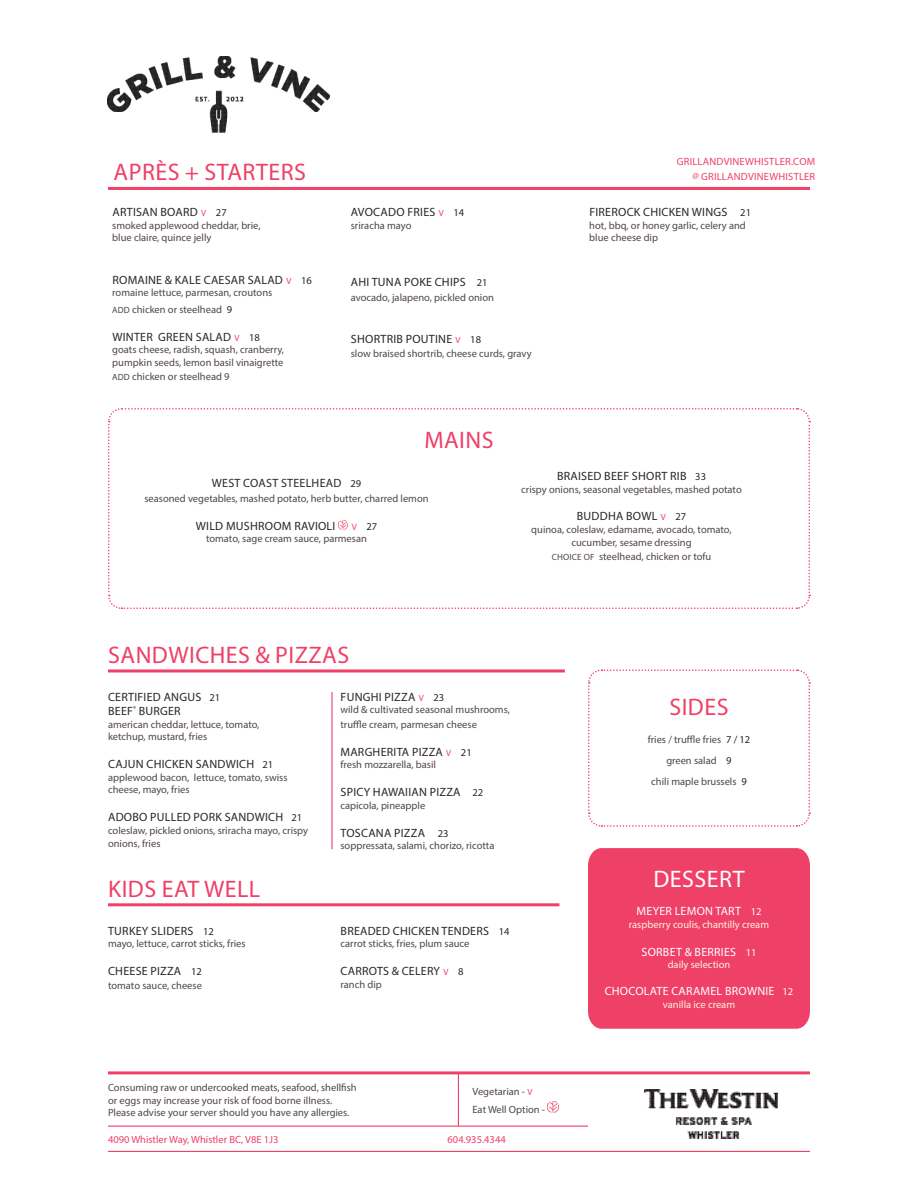
<style>
.page{position:relative;width:918px;height:1188px;background:#fff}
.page>*{position:absolute;margin:0;border:0;box-sizing:border-box;transform-origin:0 0}
.t1{font:24px "Myriad Pro";letter-spacing:.02em;color:#ef4066}
.t2{font:24px "Myriad Pro";letter-spacing:.02em;color:#fff}
.t3{font:12px/14.4px "Myriad Pro";letter-spacing:.02em;color:#292627}
.t4{font:12px "Myriad Pro";letter-spacing:.02em;color:#fff}
.t5{font:10.5px/12.6px "Myriad Pro";color:#504644}
.t6{font:10.5px "Myriad Pro";color:#fff4db}
.t7{font:10.5px "Myriad Pro";color:#ef4066}
.t8{font:10.5px "Myriad Pro";letter-spacing:.02em;color:#ef4066}
.t9{font:10.5px "Myriad Pro";color:#292627}
.s1{font-size:9px;color:#ef4066}
.s2{font-size:10.5px}
.s3{font-size:9px}
.s4{color:#292627}
</style>
<div class="page">
<svg style="left:108px;top:408px;width:703px;height:201px"></svg>
<svg style="left:547px;top:1102px;width:12px;height:11px"></svg>
<img style="left:108px;top:56px;width:222px;height:76px">
<hr style="left:108px;top:1071px;width:702px;height:3px;background:#ef4066">
<hr style="left:108px;top:1151px;width:702px;height:1px;background:#ef4066">
<hr style="left:108px;top:1126px;width:480px;height:1px;background:#ef4066">
<hr style="left:458px;top:1072px;width:1px;height:54px;background:#ef4066">
<hr style="left:108px;top:187px;width:702px;height:3px;background:#ef4066">
<hr style="left:108px;top:903px;width:451px;height:3px;background:#ef4066">
<hr style="left:108px;top:669px;width:457px;height:3px;background:#ef4066">
<img style="left:645px;top:1090px;width:133px;height:49px">
<svg style="left:588px;top:669px;width:223px;height:158px"></svg>
<div style="left:588px;top:848px;width:222px;height:181px;background:#ef4068"></div>
<hr style="left:331px;top:692px;width:2px;height:157px;background:#ef4066">
<p class="t1" style="left:114px;top:158px;width:194px">APRÈS + STARTERS</p>
<p class="t3" style="left:112px;top:205px;width:116px">ARTISAN BOARD <span class="s1">V</span> <span class="s2">27</span></p>
<p class="t5" style="left:112px;top:219px;width:150px">smoked applewood cheddar, brie, blue claire, quince jelly</p>
<p class="t3" style="left:112px;top:272px;width:201px">ROMAINE &amp; KALE CAESAR SALAD <span class="s1">V</span> <span class="s2">16</span></p>
<p class="t5" style="left:112px;top:286px;width:162px">romaine lettuce, parmesan, croutons</p>
<p class="t5" style="left:112px;top:303px;width:121px"><span class="s3">ADD</span> chicken or steelhead <span class="s4">9</span></p>
<p class="t3" style="left:112px;top:329px;width:149px">WINTER GREEN SALAD <span class="s1">V</span> <span class="s2">18</span></p>
<p class="t5" style="left:112px;top:343px;width:173px">goats cheese, radish, squash, cranberry,</p>
<p class="t5" style="left:112px;top:356px;width:173px">pumpkin seeds, lemon basil vinaigrette</p>
<p class="t5" style="left:112px;top:370px;width:119px"><span class="s3">ADD</span> chicken or steelhead 9</p>
<p class="t3" style="left:351px;top:205px;width:115px">AVOCADO FRIES <span class="s1">V</span> <span class="s2">14</span></p>
<p class="t5" style="left:351px;top:219px;width:62px">sriracha mayo</p>
<p class="t3" style="left:351px;top:275px;width:138px">AHI TUNA POKE CHIPS <span class="s2">21</span></p>
<p class="t5" style="left:351px;top:291px;width:145px">avocado, jalapeno, pickled onion</p>
<p class="t3" style="left:351px;top:332px;width:132px">SHORTRIB POUTINE <span class="s1">V</span> <span class="s2">18</span></p>
<p class="t5" style="left:351px;top:347px;width:182px">slow braised shortrib, cheese curds, gravy</p>
<p class="t1" style="left:424px;top:426px;width:71px">MAINS</p>
<p class="t8" style="left:677px;top:155px;width:140px">GRILLANDVINEWHISTLER.COM</p>
<p class="t8" style="left:693px;top:170px;width:124px"><span class="s3">@</span> GRILLANDVINEWHISTLER</p>
<p class="t3" style="left:589px;top:205px;width:163px">FIREROCK CHICKEN WINGS <span class="s2">21</span></p>
<p class="t5" style="left:589px;top:219px;width:158px">hot, bbq, or honey garlic, celery and blue cheese dip</p>
<p class="t3" style="left:212px;top:476px;width:151px">WEST COAST STEELHEAD <span class="s2">29</span></p>
<p class="t5" style="left:144px;top:492px;width:286px">seasoned vegetables, mashed potato, herb butter, charred lemon</p>
<p class="t3" style="left:196px;top:518px;width:141px">WILD MUSHROOM RAVIOLI</p>
<p class="t9" style="left:352px;top:520px;width:27px"><span class="s1">V</span> 27</p>
<p class="t5" style="left:206px;top:532px;width:162px">tomato, sage cream sauce, parmesan</p>
<p class="t3" style="left:557px;top:469px;width:150px">BRAISED BEEF SHORT RIB <span class="s2">33</span></p>
<p class="t5" style="left:521px;top:483px;width:222px">crispy onions, seasonal vegetables, mashed potato</p>
<p class="t3" style="left:577px;top:509px;width:111px">BUDDHA BOWL <span class="s1">V</span> <span class="s2">27</span></p>
<p class="t5" style="left:531px;top:523px;width:202px;text-align:center">quinoa, coleslaw, edamame, avocado, tomato, cucumber, sesame dressing</p>
<p class="t5" style="left:552px;top:550px;width:161px"><span class="s3">CHOICE OF</span> steelhead, chicken or tofu</p>
<p class="t1" style="left:108px;top:640px;width:243px">SANDWICHES &amp; PIZZAS</p>
<p class="t3" style="left:108px;top:689px;width:114px">CERTIFIED ANGUS <span class="s2">21<br></span>BEEF<sup>®</sup> BURGER</p>
<p class="t5" style="left:108px;top:718px;width:153px">american cheddar, lettuce, tomato, ketchup, mustard, fries</p>
<p class="t3" style="left:108px;top:757px;width:167px">CAJUN CHICKEN SANDWICH <span class="s2">21</span></p>
<p class="t5" style="left:108px;top:771px;width:181px">applewood bacon, lettuce, tomato, swiss cheese, mayo, fries</p>
<p class="t3" style="left:108px;top:810px;width:196px">ADOBO PULLED PORK SANDWICH <span class="s2">21</span></p>
<p class="t5" style="left:108px;top:824px;width:202px">coleslaw, pickled onions, sriracha mayo, crispy onions, fries</p>
<p class="t1" style="left:108px;top:874px;width:154px">KIDS EAT WELL</p>
<p class="t3" style="left:108px;top:923px;width:107px">TURKEY SLIDERS <span class="s2">12</span></p>
<p class="t5" style="left:108px;top:937px;width:139px">mayo, lettuce, carrot sticks, fries</p>
<p class="t3" style="left:108px;top:964px;width:95px">CHEESE PIZZA <span class="s2">12</span></p>
<p class="t5" style="left:108px;top:979px;width:96px">tomato sauce, cheese</p>
<p class="t3" style="left:341px;top:689px;width:105px">FUNGHI PIZZA <span class="s1">V</span> <span class="s2">23</span></p>
<p class="t5" style="left:340px;top:702px;width:171px;line-height:14.4px">wild &amp; cultivated seasonal mushrooms, truffle cream, parmesan cheese</p>
<p class="t3" style="left:341px;top:744px;width:133px">MARGHERITA PIZZA <span class="s1">V</span> <span class="s2">21</span></p>
<p class="t5" style="left:340px;top:758px;width:97px">fresh mozzarella, basil</p>
<p class="t3" style="left:341px;top:785px;width:144px">SPICY HAWAIIAN PIZZA <span class="s2">22</span></p>
<p class="t5" style="left:340px;top:799px;width:86px">capicola, pineapple</p>
<p class="t3" style="left:341px;top:825px;width:110px">TOSCANA PIZZA <span class="s2">23</span></p>
<p class="t5" style="left:340px;top:839px;width:156px">soppressata, salami, chorizo, ricotta</p>
<p class="t3" style="left:341px;top:923px;width:170px">BREADED CHICKEN TENDERS <span class="s2">14</span></p>
<p class="t5" style="left:340px;top:937px;width:131px">carrot sticks, fries, plum sauce</p>
<p class="t3" style="left:341px;top:964px;width:124px">CARROTS &amp; CELERY <span class="s1">V</span> <span class="s2">8</span></p>
<p class="t5" style="left:340px;top:978px;width:43px">ranch dip</p>
<p class="t1" style="left:669px;top:692px;width:61px">SIDES</p>
<p class="t5" style="left:648px;top:733px;width:104px">fries / truffle fries <span class="s4">7 / 12</span></p>
<p class="t5" style="left:666px;top:754px;width:67px">green salad <span class="s4">9</span></p>
<p class="t5" style="left:651px;top:775px;width:97px">chili maple brussels <span class="s4">9</span></p>
<p class="t2" style="left:653px;top:864px;width:93px">DESSERT</p>
<p class="t4" style="left:637px;top:904px;width:126px">MEYER LEMON TART <span class="s2">12</span></p>
<p class="t6" style="left:629px;top:918px;width:142px">raspberry coulis, chantilly cream</p>
<p class="t4" style="left:642px;top:944px;width:116px">SORBET &amp; BERRIES <span class="s2">11</span></p>
<p class="t6" style="left:668px;top:958px;width:64px">daily selection</p>
<p class="t4" style="left:605px;top:984px;width:190px">CHOCOLATE CARAMEL BROWNIE <span class="s2">12</span></p>
<p class="t6" style="left:663px;top:998px;width:74px">vanilla ice cream</p>
<p class="t5" style="left:108px;top:1081px;width:250px">Consuming raw or undercooked meats, seafood, shellfish or eggs may increase your risk of food borne illness.<br>Please advise your server should you have any allergies.</p>
<p class="t5" style="left:472px;top:1085px;width:62px">Vegetarian - <span class="s1">V</span></p>
<p class="t5" style="left:472px;top:1103px;width:74px">Eat Well Option -</p>
<p class="t7" style="left:108px;top:1133px;width:172px">4090 Whistler Way, Whistler BC, V8E 1J3</p>
<p class="t7" style="left:448px;top:1133px;width:60px">604.935.4344</p>
</div>
